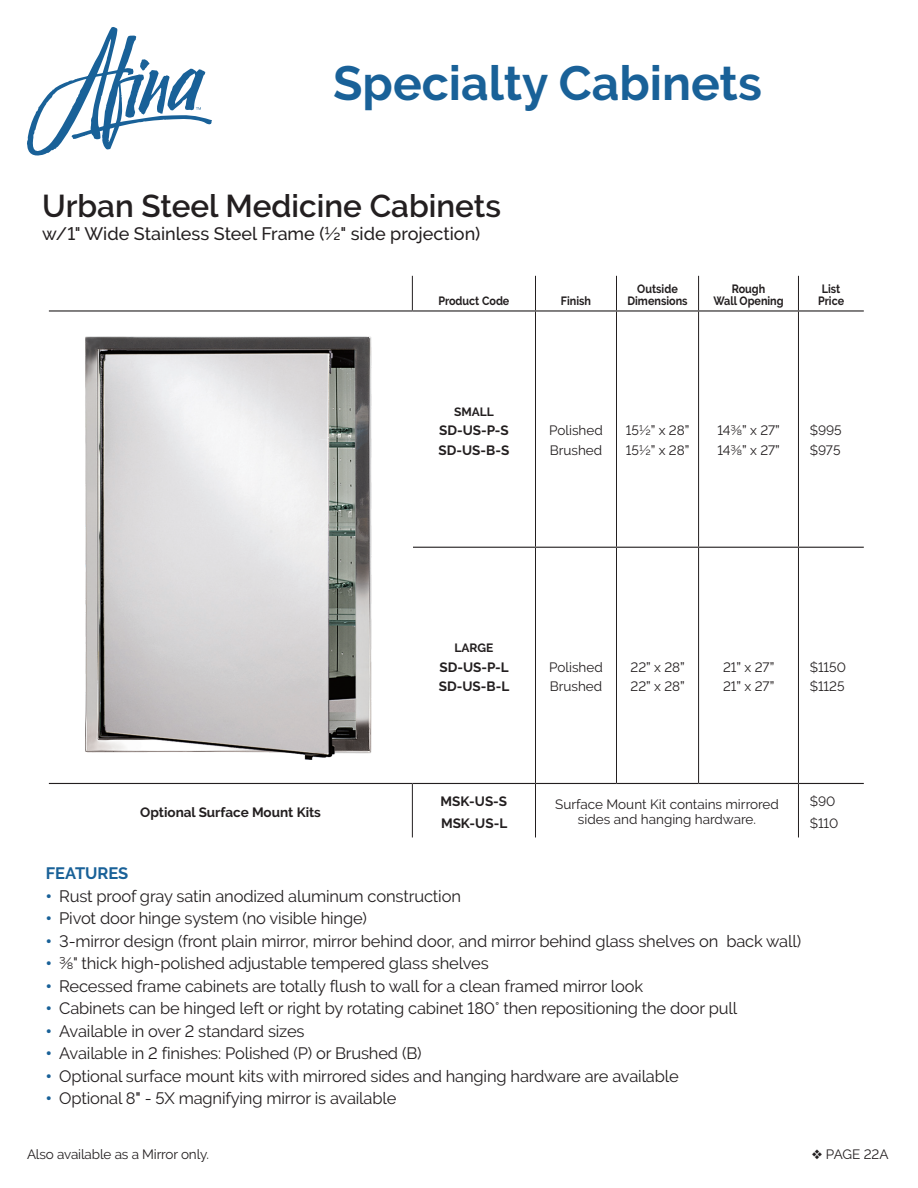
<style>
.page{position:relative;width:918px;height:1188px;background:#fff}
.page>*{position:absolute;margin:0;border:0;box-sizing:border-box;transform-origin:0 0}
.t1{font:700 48px "Raleway";color:#196198}
.t2{font:600 31.5px "Raleway";color:#231f20}
.t3{font:500 18px "Raleway";color:#231f20}
.t4{font:16.5px "Raleway";letter-spacing:-.01em;color:#231f20}
.t5{font:700 16.5px "Raleway";color:#196198}
.Table_mesurements{font:13.5px/15px "Raleway";color:#231f20;text-align:center}
.Table_mesurements-2{font:700 13.5px "Raleway";color:#231f20}
.Table_mesurements-3{font:700 12px "Raleway";color:#231f20;scale:.9 1}
.Table_mesurements-4{font:700 12px "Raleway";color:#231f20}
.s1{font-weight:500}
.s2{font-weight:900;color:#196198}
</style>
<div class="page">
<svg style="left:27px;top:27px;width:185px;height:129px"></svg>
<hr style="left:412px;top:276px;width:1px;height:34px;background:#231f20">
<hr style="left:535px;top:276px;width:1px;height:34px;background:#231f20">
<hr style="left:616px;top:276px;width:1px;height:34px;background:#231f20">
<hr style="left:698px;top:276px;width:1px;height:34px;background:#231f20">
<hr style="left:798px;top:276px;width:1px;height:34px;background:#231f20">
<hr style="left:535px;top:312px;width:1px;height:235px;background:#231f20">
<hr style="left:616px;top:312px;width:1px;height:235px;background:#231f20">
<hr style="left:698px;top:312px;width:1px;height:235px;background:#231f20">
<hr style="left:798px;top:312px;width:1px;height:235px;background:#231f20">
<hr style="left:535px;top:548px;width:1px;height:235px;background:#231f20">
<hr style="left:616px;top:548px;width:1px;height:235px;background:#231f20">
<hr style="left:698px;top:548px;width:1px;height:235px;background:#231f20">
<hr style="left:798px;top:548px;width:1px;height:235px;background:#231f20">
<hr style="left:412px;top:784px;width:1px;height:53px;background:#231f20">
<hr style="left:535px;top:784px;width:1px;height:53px;background:#231f20">
<hr style="left:798px;top:784px;width:1px;height:53px;background:#231f20">
<hr style="left:49px;top:310px;width:363px;height:2px;background:#231f20">
<hr style="left:412px;top:310px;width:124px;height:2px;background:#231f20">
<hr style="left:536px;top:310px;width:80px;height:2px;background:#231f20">
<hr style="left:616px;top:310px;width:83px;height:2px;background:#231f20">
<hr style="left:699px;top:310px;width:99px;height:2px;background:#231f20">
<hr style="left:798px;top:310px;width:66px;height:2px;background:#231f20">
<hr style="left:412px;top:547px;width:124px;height:1px;background:#231f20">
<hr style="left:536px;top:547px;width:80px;height:1px;background:#231f20">
<hr style="left:616px;top:547px;width:83px;height:1px;background:#231f20">
<hr style="left:699px;top:547px;width:99px;height:1px;background:#231f20">
<hr style="left:798px;top:547px;width:66px;height:1px;background:#231f20">
<hr style="left:49px;top:783px;width:363px;height:1px;background:#231f20">
<hr style="left:412px;top:783px;width:124px;height:1px;background:#231f20">
<hr style="left:536px;top:783px;width:80px;height:1px;background:#231f20">
<hr style="left:616px;top:783px;width:83px;height:1px;background:#231f20">
<hr style="left:699px;top:783px;width:99px;height:1px;background:#231f20">
<hr style="left:798px;top:783px;width:66px;height:1px;background:#231f20">
<img style="left:85px;top:336px;width:287px;height:424px">
<p class="t1" style="left:333px;top:55px;width:430px">Specialty Cabinets</p>
<p class="t2" style="left:42px;top:188px;width:461px">Urban Steel Medicine Cabinets</p>
<p class="t3" style="left:42px;top:223px;width:440px">w/1" Wide Stainless Steel Frame (½" side projection)</p>
<p class="Table_mesurements-3" style="left:438px;top:294px;width:80px">Product Code</p>
<p class="Table_mesurements-3" style="left:561px;top:294px;width:35px">Finish</p>
<p class="Table_mesurements-3" style="left:637px;top:282px;width:47px">Outside</p>
<p class="Table_mesurements-3" style="left:627px;top:294px;width:68px">Dimensions</p>
<p class="Table_mesurements-3" style="left:732px;top:282px;width:39px">Rough</p>
<p class="Table_mesurements-3" style="left:713px;top:294px;width:80px">Wall Opening</p>
<p class="Table_mesurements-3" style="left:822px;top:282px;width:22px">List</p>
<p class="Table_mesurements-3" style="left:818px;top:294px;width:31px">Price</p>
<p class="Table_mesurements-4" style="left:454px;top:405px;width:41px">SMALL</p>
<p class="Table_mesurements-2" style="left:439px;top:423px;width:71px">SD-US-P-S</p>
<p class="Table_mesurements-2" style="left:439px;top:442px;width:72px">SD-US-B-S</p>
<p class="Table_mesurements" style="left:549px;top:423px;width:55px">Polished</p>
<p class="Table_mesurements" style="left:550px;top:443px;width:54px">Brushed</p>
<p class="Table_mesurements" style="left:626px;top:423px;width:65px">15½<span class="s1">”</span> x 28<span class="s1">”</span></p>
<p class="Table_mesurements" style="left:626px;top:443px;width:65px">15½<span class="s1">”</span> x 28<span class="s1">”</span></p>
<p class="Table_mesurements" style="left:717px;top:423px;width:64px">14⅜<span class="s1">”</span> x 27<span class="s1">”</span></p>
<p class="Table_mesurements" style="left:717px;top:443px;width:64px">14⅜<span class="s1">”</span> x 27<span class="s1">”</span></p>
<p class="Table_mesurements" style="left:810px;top:423px;width:34px">$995</p>
<p class="Table_mesurements" style="left:810px;top:443px;width:32px">$975</p>
<p class="Table_mesurements-4" style="left:454px;top:641px;width:40px">LARGE</p>
<p class="Table_mesurements-2" style="left:439px;top:659px;width:71px">SD-US-P-L</p>
<p class="Table_mesurements-2" style="left:439px;top:679px;width:72px">SD-US-B-L</p>
<p class="Table_mesurements" style="left:549px;top:659px;width:55px">Polished</p>
<p class="Table_mesurements" style="left:550px;top:679px;width:54px">Brushed</p>
<p class="Table_mesurements" style="left:630px;top:659px;width:56px">22<span class="s1">”</span> x 28<span class="s1">”</span></p>
<p class="Table_mesurements" style="left:630px;top:679px;width:56px">22<span class="s1">”</span> x 28<span class="s1">”</span></p>
<p class="Table_mesurements" style="left:723px;top:659px;width:53px">21<span class="s1">”</span> x 27<span class="s1">”</span></p>
<p class="Table_mesurements" style="left:723px;top:679px;width:53px">21<span class="s1">”</span> x 27<span class="s1">”</span></p>
<p class="Table_mesurements" style="left:810px;top:659px;width:38px">$1150</p>
<p class="Table_mesurements" style="left:810px;top:679px;width:36px">$1125</p>
<p class="Table_mesurements-2" style="left:140px;top:804px;width:182px">Optional Surface Mount Kits</p>
<p class="Table_mesurements-2" style="left:441px;top:793px;width:68px">MSK-US-S</p>
<p class="Table_mesurements-2" style="left:441px;top:816px;width:68px">MSK-US-L</p>
<p class="Table_mesurements" style="left:555px;top:797px;width:225px">Surface Mount Kit contains mirrored sides and hanging hardware.</p>
<p class="Table_mesurements" style="left:810px;top:793px;width:27px">$90</p>
<p class="Table_mesurements" style="left:810px;top:816px;width:30px">$110</p>
<p class="t5" style="left:46px;top:864px;width:84px">FEATURES</p>
<p class="t4" style="left:46px;top:886px;width:417px"><span class="s2">•</span> Rust proof gray satin anodized aluminum construction</p>
<p class="t4" style="left:46px;top:909px;width:323px"><span class="s2">•</span> Pivot door hinge system (no visible hinge)</p>
<p class="t4" style="left:46px;top:931px;width:757px"><span class="s2">•</span> 3-mirror design (front plain mirror, mirror behind door, and mirror behind glass shelves on back wall)</p>
<p class="t4" style="left:46px;top:954px;width:445px"><span class="s2">•</span> ⅜" thick high-polished adjustable tempered glass shelves</p>
<p class="t4" style="left:46px;top:976px;width:599px"><span class="s2">•</span> Recessed frame cabinets are totally flush to wall for a clean framed mirror look</p>
<p class="t4" style="left:46px;top:999px;width:693px"><span class="s2">•</span> Cabinets can be hinged left or right by rotating cabinet 180° then repositioning the door pull</p>
<p class="t4" style="left:46px;top:1021px;width:260px"><span class="s2">•</span> Available in over 2 standard sizes</p>
<p class="t4" style="left:46px;top:1044px;width:377px"><span class="s2">•</span> Available in 2 finishes: Polished (P) or Brushed (B)</p>
<p class="t4" style="left:46px;top:1066px;width:635px"><span class="s2">•</span> Optional surface mount kits with mirrored sides and hanging hardware are available</p>
<p class="t4" style="left:46px;top:1089px;width:352px"><span class="s2">•</span> Optional 8<span class="s1">"</span> - 5X magnifying mirror is available</p>
<p class="Table_mesurements" style="left:27px;top:1147px;width:184px">Also available as a Mirror only.</p>
<p class="Table_mesurements" style="left:812px;top:1147px;width:78px">❖ PAGE 22A</p>
</div>
